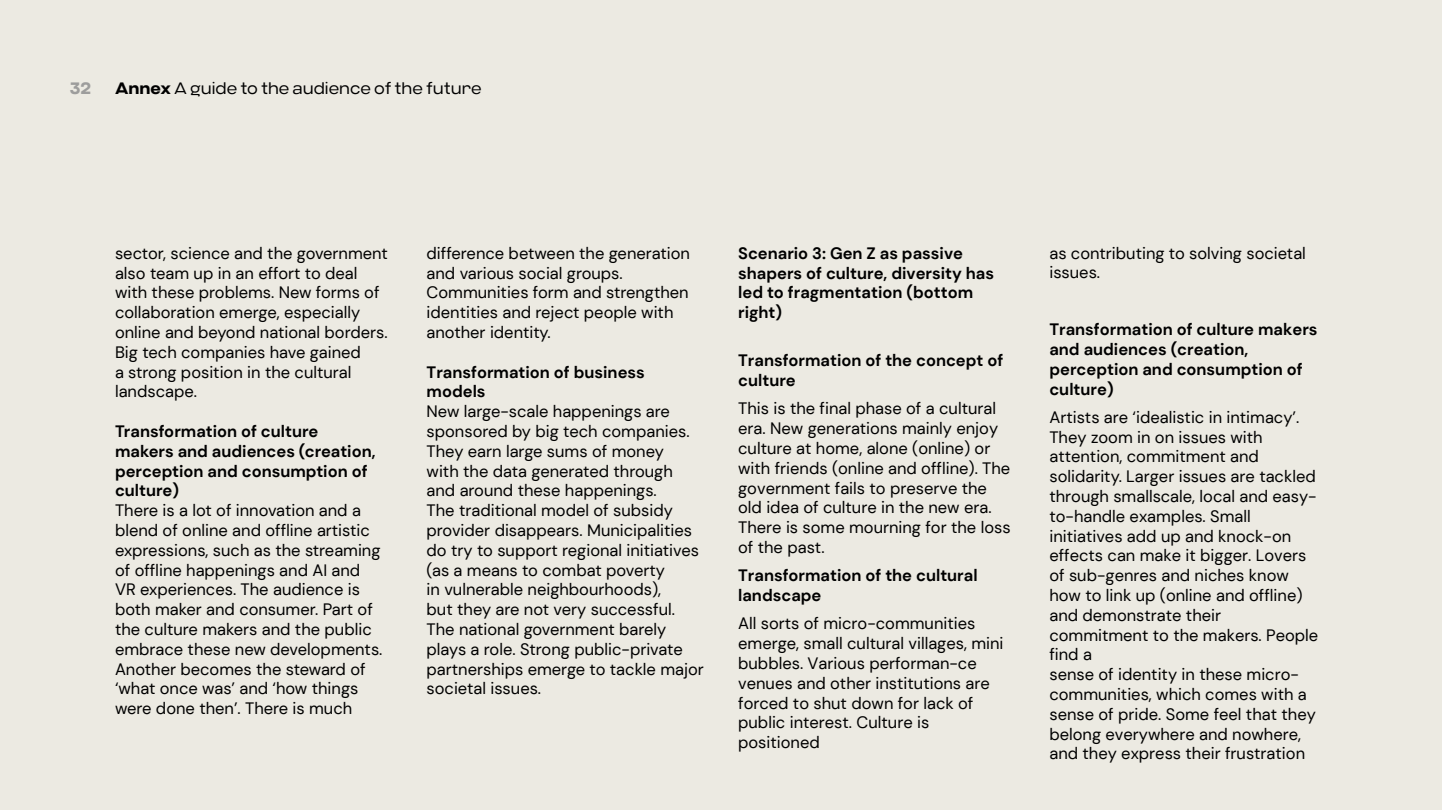
<style>
.page{position:relative;width:1442px;height:810px;background:#fff}
.page>*{position:absolute;margin:0;border:0;box-sizing:border-box;transform-origin:0 0}
.t1{font:16.5px/19.8px "DM Sans";color:#000}
.t2{font:700 16.5px/19.8px "DM Sans";color:#000}
.t3{font:300 16.5px "Criteria CF";color:#000}
.t4{font:700 16.5px "Criteria CF";color:#9d9d9c}
.s1{font-weight:700}
</style>
<div class="page">
<div style="left:0;top:0;width:1441px;height:810px;background:#eceae2"></div>
<p class="t4" style="left:70px;top:78px;width:23px">32</p>
<p class="t3" style="left:115px;top:78px;width:368px"><span class="s1">Annex</span> A guide to the audience of the future</p>
<p class="t1" style="left:115px;top:243px;width:274px">sector, science and the government also team up in an effort to deal with these problems. New forms of collaboration emerge, especially online and beyond national borders.<br>Big tech companies have gained<br>a strong position in the cultural landscape.</p>
<p class="t2" style="left:115px;top:421px;width:262px">Transformation of culture makers and audiences (creation, perception and consumption of culture)</p>
<p class="t1" style="left:115px;top:500px;width:247px">There is a lot of innovation and a</p>
<p class="t1" style="left:115px;top:520px;width:256px">blend of online and offline artistic</p>
<p class="t1" style="left:115px;top:540px;width:267px">expressions, such as the streaming</p>
<p class="t1" style="left:115px;top:560px;width:247px">of offline happenings and AI and</p>
<p class="t1" style="left:115px;top:580px;width:269px">VR experiences. The audience is both maker and consumer. Part of the culture makers and the public embrace these new developments.<br>Another becomes the steward of ‘what once was’ and ‘how things were done then’. There is much</p>
<p class="t1" style="left:426px;top:243px;width:265px">difference between the generation and various social groups.<br>Communities form and strengthen identities and reject people with another identity.</p>
<p class="t1" style="left:426px;top:362px;width:279px"><span class="s1">Transformation of business models<br></span>New large-scale happenings are sponsored by big tech companies.<br>They earn large sums of money<br>with the data generated through and around these happenings.<br>The traditional model of subsidy provider disappears. Municipalities do try to support regional initiatives (as a means to combat poverty<br>in vulnerable neighbourhoods),<br>but they are not very successful.<br>The national government barely plays a role. Strong public-private partnerships emerge to tackle major societal issues.</p>
<h4 class="t2" style="left:738px;top:243px;width:257px">Scenario 3: Gen Z as passive shapers of culture, diversity has led to fragmentation (bottom right)</h4>
<p class="t2" style="left:738px;top:351px;width:267px">Transformation of the concept of culture</p>
<p class="t1" style="left:738px;top:399px;width:274px">This is the final phase of a cultural era. New generations mainly enjoy culture at home, alone (online) or with friends (online and offline). The government fails to preserve the old idea of culture in the new era.<br>There is some mourning for the loss of the past.</p>
<p class="t2" style="left:738px;top:566px;width:241px">Transformation of the cultural landscape</p>
<p class="t1" style="left:738px;top:614px;width:267px">All sorts of micro-communities emerge, small cultural villages, mini bubbles. Various performan-ce venues and other institutions are forced to shut down for lack of public interest. Culture is positioned</p>
<p class="t1" style="left:1049px;top:243px;width:258px">as contributing to solving societal issues.</p>
<p class="t2" style="left:1049px;top:319px;width:270px">Transformation of culture makers and audiences (creation, perception and consumption of culture)</p>
<p class="t1" style="left:1049px;top:407px;width:270px">Artists are ‘idealistic in intimacy’.<br>They zoom in on issues with attention, commitment and solidarity. Larger issues are tackled through smallscale, local and easy&shy;to-handle examples. Small initiatives add up and knock-on effects can make it bigger. Lovers of sub-genres and niches know how to link up (online and offline) and demonstrate their commitment to the makers. People find a<br>sense of identity in these micro&shy;communities, which comes with a sense of pride. Some feel that they belong everywhere and nowhere, and they express their frustration</p>
</div>
